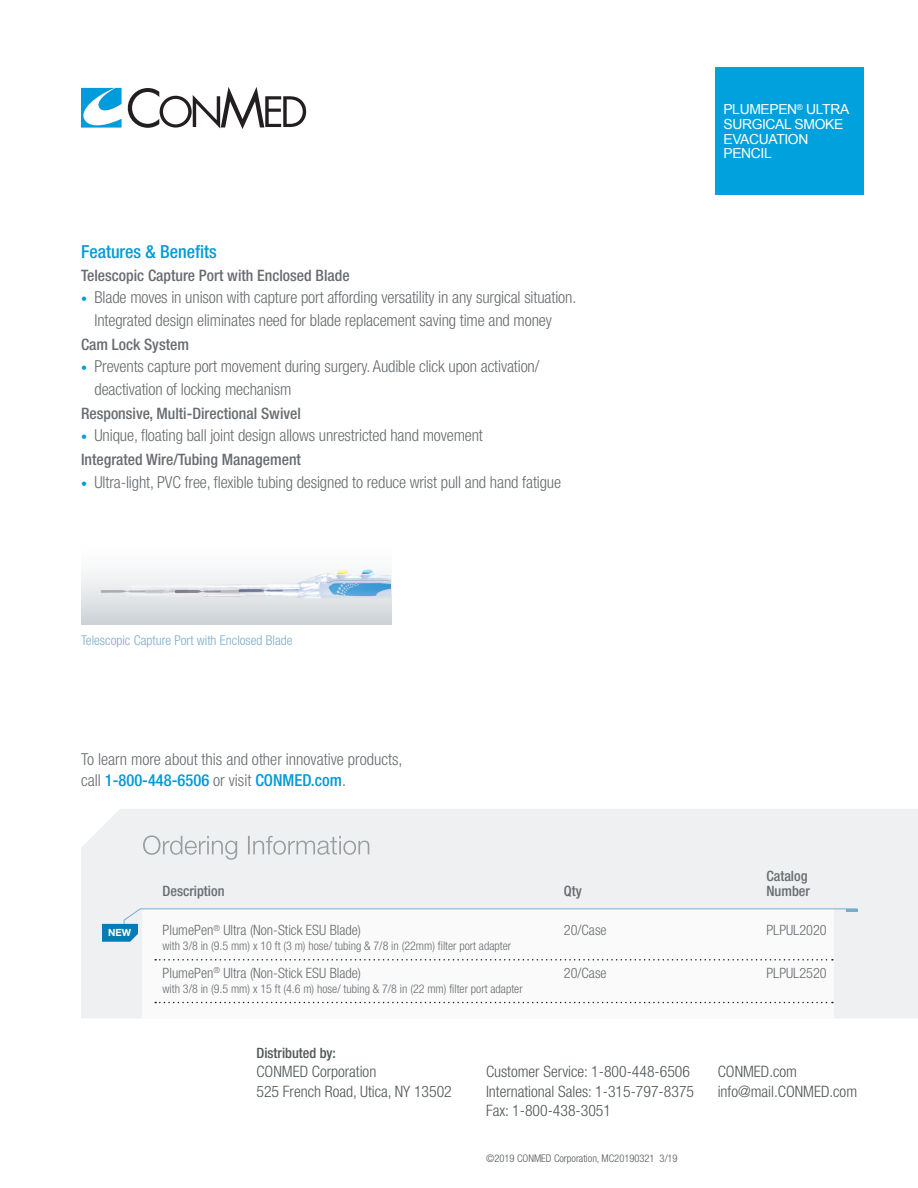
<style>
.page{position:relative;width:918px;height:1188px;background:#fff}
.page>*{position:absolute;margin:0;border:0;box-sizing:border-box;transform-origin:0 0}
.t1{font:500 condensed 18px "Helvetica Neue LT Std";color:#009ad9}
.t2{font:300 condensed 16.5px/22.5px "Helvetica Neue LT Std";letter-spacing:-.01em;color:#686c70}
.t3{font:300 condensed 15.75px/19.5px "Helvetica Neue LT Std";color:#515659}
.t4{font:500 condensed 15.75px "Helvetica Neue LT Std";color:#686c70}
.t5{font:300 condensed 14.25px "Helvetica Neue LT Std";color:#686c70}
.t6{font:500 condensed 14.25px "Helvetica Neue LT Std";color:#686c70}
.t7{font:500 condensed 14.25px "Helvetica Neue LT Std";color:#515659}
.t8{font:13.8px/14.5px "Arial";letter-spacing:-.025em;color:#fff}
.t9{font:300 condensed 13.5px "Helvetica Neue LT Std";color:#78aecd}
.t10{font:300 condensed 12px "Helvetica Neue LT Std";color:#686c70}
.t11{font:300 condensed 10.5px "Helvetica Neue LT Std";color:#515659}
.t12{font:700 9.9px "Helvetica Neue LT Std";color:#fff}
.s1{font-size:12px;color:#009bda}
.s2{font-weight:500;color:#009ad9}
</style>
<div class="page">
<svg style="left:128px;top:87px;width:178px;height:42px"></svg>
<svg style="left:81px;top:88px;width:41px;height:40px"></svg>
<div style="left:81px;top:809px;width:837px;height:209px;background:#eef0f2"></div>
<div style="left:142px;top:909px;width:691px;height:109px;background:#fafafb"></div>
<svg style="left:143px;top:835px;width:226px;height:25px;background:#dee1e3"></svg>
<svg style="left:102px;top:908px;width:756px;height:34px"></svg>
<svg style="left:155px;top:959px;width:678px;height:2px"></svg>
<svg style="left:155px;top:1002px;width:678px;height:1px"></svg>
<div style="left:716px;top:68px;width:148px;height:127px;background:#00a1dc"></div>
<svg style="left:81px;top:573px;width:311px;height:51px"></svg>
<img style="left:82px;top:569px;width:309px;height:52px">
<p class="t1" style="left:81px;top:241px;width:137px">Features &amp; Benefits</p>
<p class="t4" style="left:81px;top:266px;width:270px">Telescopic Capture Port with Enclosed Blade</p>
<p class="t2" style="left:94px;top:286px;width:483px;text-indent:-14px"><span class="s1">•</span> Blade moves in unison with capture port affording versatility in any surgical situation.<br>Integrated design eliminates need for blade replacement saving time and money</p>
<p class="t4" style="left:81px;top:335px;width:110px">Cam Lock System</p>
<p class="t2" style="left:94px;top:355px;width:446px;text-indent:-14px"><span class="s1">•</span> Prevents capture port movement during surgery. Audible click upon activation/ deactivation of locking mechanism</p>
<p class="t4" style="left:81px;top:404px;width:222px">Responsive, Multi-Directional Swivel</p>
<p class="t2" style="left:81px;top:424px;width:403px"><span class="s1">•</span> Unique, floating ball joint design allows unrestricted hand movement</p>
<p class="t4" style="left:81px;top:450px;width:222px">Integrated Wire/Tubing Management</p>
<p class="t2" style="left:81px;top:470px;width:482px"><span class="s1">•</span> Ultra-light, PVC free, flexible tubing designed to reduce wrist pull and hand fatigue</p>
<p class="t9" style="left:81px;top:632px;width:213px">Telescopic Capture Port with Enclosed Blade</p>
<p class="t2" style="left:81px;top:748px;width:323px;line-height:21px">To learn more about this and other innovative products, call <span class="s2">1-800-448-6506</span> or visit <span class="s2">CONMED.com</span>.</p>
<p class="t8" style="left:723px;top:102px;width:127px">PLUMEPEN<sup>®</sup> ULTRA<br>SURGICAL SMOKE<br>EVACUATION<br>PENCIL</p>
<p class="t6" style="left:766px;top:868px;width:43px">Catalog</p>
<p class="t12" style="left:108px;top:927px;width:25px">NEW</p>
<p class="t6" style="left:163px;top:883px;width:64px">Description</p>
<p class="t6" style="left:564px;top:883px;width:19px">Qty</p>
<p class="t6" style="left:766px;top:883px;width:45px">Number</p>
<p class="t5" style="left:163px;top:922px;width:200px">PlumePen<sup>®</sup> Ultra (Non-Stick ESU Blade)</p>
<p class="t5" style="left:564px;top:922px;width:44px">20/Case</p>
<p class="t5" style="left:766px;top:922px;width:62px">PLPUL2020</p>
<p class="t10" style="left:163px;top:939px;width:350px">with 3/8 in (9.5 mm) x 10 ft (3 m) hose/ tubing &amp; 7/8 in (22mm) filter port adapter</p>
<p class="t5" style="left:163px;top:965px;width:200px">PlumePen<sup>®</sup> Ultra (Non-Stick ESU Blade)</p>
<p class="t5" style="left:564px;top:965px;width:44px">20/Case</p>
<p class="t5" style="left:766px;top:965px;width:62px">PLPUL2520</p>
<p class="t10" style="left:163px;top:982px;width:362px">with 3/8 in (9.5 mm) x 15 ft (4.6 m) hose/ tubing &amp; 7/8 in (22 mm) filter port adapter</p>
<p class="t7" style="left:256px;top:1044px;width:81px">Distributed by:</p>
<p class="t3" style="left:256px;top:1062px;width:197px">CONMED Corporation<br>525 French Road, Utica, NY 13502</p>
<p class="t3" style="left:486px;top:1062px;width:210px">Customer Service: 1-800-448-6506<br>International Sales: 1-315-797-8375<br>Fax: 1-800-438-3051</p>
<p class="t3" style="left:718px;top:1062px;width:141px">CONMED.com info@mail.CONMED.com</p>
<p class="t11" style="left:486px;top:1152px;width:193px">©2019 CONMED Corporation, MC20190321 3/19</p>
</div>
